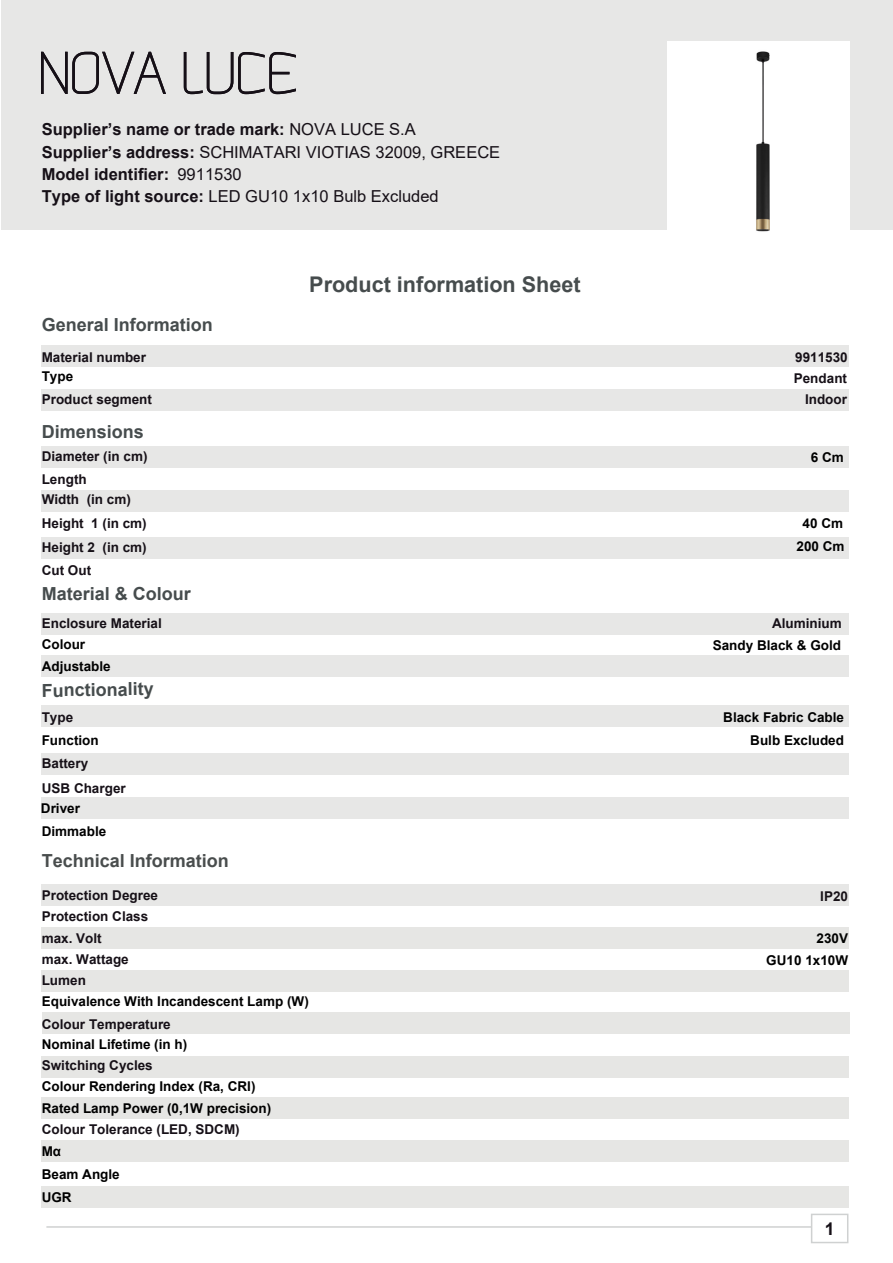
<style>
.page{position:relative;width:893px;height:1263px;background:#fff}
.page>*{position:absolute;margin:0;border:0;box-sizing:border-box;transform-origin:0 0}
.t1{font:700 21.6px "Arial";color:#464c4d}
.t2{font:700 18px "Arial";color:#464c4d}
.t3{font:700 18px "Arial";color:#494d4d}
.t4{font:700 17.55px "Arial";color:#161017}
.t5{font:700 16.5px/21.6px "Arial";color:#161017}
.t6{font:16.5px "Arial";color:#161017}
.t7{font:700 13.5px/25px "Arial";color:#161017}
.t8{font:700 13.5px/22.6px "Arial";color:#000}
.t9{font:700 13.5px "Arial";color:#000100}
.t10{font:700 13.5px "Arial";color:#181218}
.s1{font-weight:400}
.s2{font-weight:700}
</style>
<div class="page">
<div style="left:42px;top:490px;width:807px;height:21px;background:#e7e7e6"></div>
<div style="left:2px;top:0;width:891px;height:230px;background:#e7e7e6"></div>
<div style="left:42px;top:706px;width:807px;height:21px;background:#e7e7e6"></div>
<div style="left:42px;top:1140px;width:807px;height:21px;background:#e6e6e4"></div>
<div style="left:42px;top:613px;width:807px;height:21px;background:#e7e7e6"></div>
<div style="left:42px;top:656px;width:807px;height:21px;background:#e7e7e6"></div>
<div style="left:42px;top:446px;width:807px;height:22px;background:#e7e7e6"></div>
<div style="left:42px;top:537px;width:807px;height:21px;background:#e7e7e6"></div>
<div style="left:42px;top:753px;width:807px;height:22px;background:#e7e7e6"></div>
<hr style="left:46px;top:1226px;width:766px;height:2px;background:#cfd1d1">
<svg style="left:183px;top:52px;width:113px;height:43px"></svg>
<svg style="left:41px;top:51px;width:125px;height:43px"></svg>
<div style="left:42px;top:884px;width:807px;height:22px;background:#e7e7e6"></div>
<div style="left:42px;top:1056px;width:807px;height:21px;background:#e6e6e4"></div>
<div style="left:42px;top:1097px;width:807px;height:21px;background:#e6e6e4"></div>
<div style="left:42px;top:1012px;width:807px;height:21px;background:#e6e6e4"></div>
<div style="left:41px;top:927px;width:808px;height:21px;background:#e6e6e4"></div>
<div style="left:42px;top:970px;width:807px;height:22px;background:#e6e6e4"></div>
<div style="left:42px;top:390px;width:807px;height:21px;background:#e7e7e6"></div>
<div style="left:42px;top:345px;width:807px;height:21px;background:#e7e7e6"></div>
<div style="left:667px;top:41px;width:182px;height:202px;background:#fff"></div>
<div style="left:42px;top:1186px;width:807px;height:21px;background:#e6e6e4"></div>
<div style="left:811px;top:1213px;width:37px;height:30px;border:2px solid #cfd1d1"></div>
<div style="left:42px;top:797px;width:807px;height:22px;background:#e7e7e6"></div>
<img style="left:756px;top:51px;width:14px;height:181px">
<p class="t5" style="left:42px;top:119px;width:376px">Supplier’s name or trade mark: <span class="s1">NOVA LUCE S.A</span></p>
<p class="t5" style="left:42px;top:164px;width:399px">Model identifier:<br>Type of light source: <span class="s1">LED GU10 1x10 Bulb Excluded</span></p>
<p class="t6" style="left:42px;top:141px;width:460px"><span class="s2">Supplier’s address:</span> SCHIMATARI VIOTIAS 32009, GREECE</p>
<p class="t6" style="left:177px;top:162px;width:66px">9911530</p>
<h2 class="t2" style="left:42px;top:312px;width:173px">General Information</h2>
<p class="t7" style="left:42px;top:344px;width:106px">Material number</p>
<p class="t8" style="left:42px;top:365px;width:33px">Type</p>
<p class="t7" style="left:42px;top:387px;width:112px">Product segment</p>
<h2 class="t2" style="left:42px;top:418px;width:104px">Dimensions</h2>
<p class="t7" style="left:42px;top:444px;width:107px">Diameter (in cm)</p>
<p class="t7" style="left:42px;top:467px;width:46px">Length</p>
<p class="t7" style="left:42px;top:511px;width:107px">Height 1 (in cm)</p>
<p class="t7" style="left:42px;top:487px;width:91px">Width (in cm)</p>
<p class="t7" style="left:42px;top:535px;width:107px">Height 2 (in cm)</p>
<p class="t7" style="left:42px;top:558px;width:51px">Cut Out</p>
<h2 class="t2" style="left:42px;top:581px;width:151px">Material &amp; Colour</h2>
<p class="t7" style="left:42px;top:610px;width:122px">Enclosure Material</p>
<p class="t8" style="left:42px;top:633px;width:71px">Colour<br>Adjustable</p>
<h2 class="t2" style="left:42px;top:678px;width:114px;rotate:-1deg">Functionality</h2>
<p class="t7" style="left:42px;top:705px;width:33px">Type</p>
<p class="t8" style="left:42px;top:729px;width:58px">Function</p>
<p class="t7" style="left:42px;top:751px;width:86px">Battery<br>USB Charger</p>
<p class="t8" style="left:41px;top:797px;width:41px">Driver</p>
<p class="t8" style="left:42px;top:820px;width:66px">Dimmable</p>
<h2 class="t3" style="left:42px;top:848px;width:189px">Technical Information</h2>
<p class="t7" style="left:42px;top:882px;width:118px">Protection Degree</p>
<p class="t7" style="left:42px;top:906px;width:108px;line-height:21.5px">Protection Class max. Volt</p>
<p class="t7" style="left:42px;top:948px;width:89px;line-height:21.8px">max. Wattage<br>Lumen</p>
<h1 class="t1" style="left:309px;top:269px;width:273px">Product information Sheet</h1>
<p class="t8" style="left:42px;top:990px;width:269px">Equivalence With Incandescent Lamp (W)</p>
<p class="t7" style="left:42px;top:1012px;width:131px">Colour Temperature</p>
<p class="t8" style="left:42px;top:1033px;width:147px">Nominal Lifetime (in h)</p>
<p class="t7" style="left:42px;top:1053px;width:113px">Switching Cycles</p>
<p class="t8" style="left:42px;top:1076px;width:231px;line-height:21.5px">Colour Rendering Index (Ra, CRI)<br>Rated Lamp Power (0,1W precision)</p>
<p class="t7" style="left:42px;top:1117px;width:200px">Colour Tolerance (LED, SDCM)</p>
<p class="t8" style="left:42px;top:1140px;width:21px">Μα</p>
<p class="t8" style="left:42px;top:1163px;width:80px">Beam Angle</p>
<p class="t8" style="left:42px;top:1186px;width:31px">UGR</p>
<p class="t7" style="left:795px;top:344px;width:54px">9911530</p>
<p class="t7" style="left:794px;top:366px;width:55px">Pendant</p>
<p class="t7" style="left:805px;top:387px;width:43px">Indoor</p>
<p class="t8" style="left:811px;top:446px;width:35px">6 Cm</p>
<p class="t8" style="left:797px;top:512px;width:50px;text-align:center">40 Cm<br>200 Cm</p>
<p class="t7" style="left:772px;top:610px;width:71px">Aluminium</p>
<p class="t8" style="left:713px;top:634px;width:130px">Sandy Black &amp; Gold</p>
<p class="t8" style="left:723px;top:706px;width:122px">Black Fabric Cable</p>
<p class="t8" style="left:750px;top:729px;width:95px">Bulb Excluded</p>
<p class="t10" style="left:820px;top:887px;width:29px">IP20</p>
<p class="t9" style="left:816px;top:928px;width:33px">230V</p>
<p class="t9" style="left:766px;top:951px;width:83px">GU10 1x10W</p>
<p class="t4" style="left:825px;top:1216px;width:11px">1</p>
</div>
